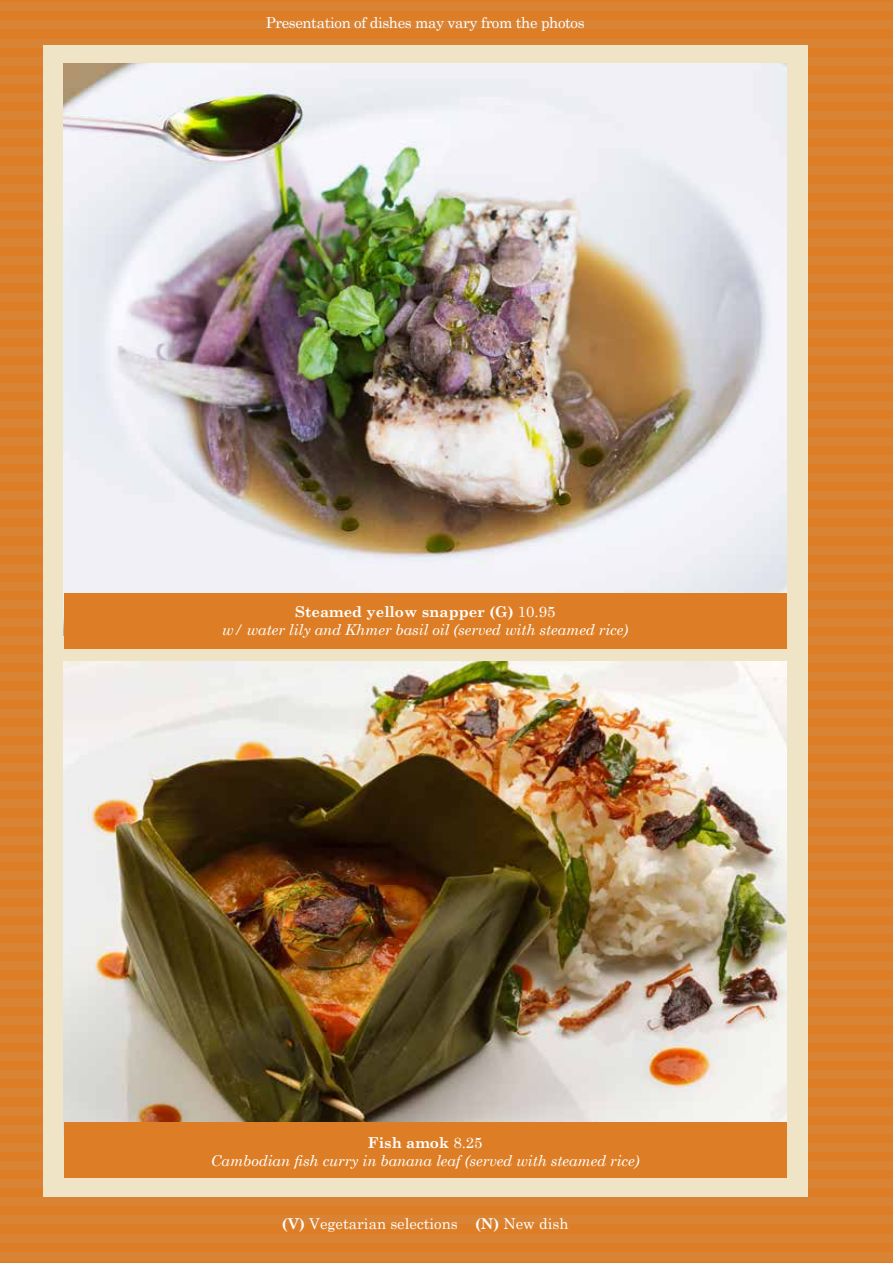
<style>
.page{position:relative;width:893px;height:1263px;background:#dd7e26}
.page>*{position:absolute;margin:0;border:0;box-sizing:border-box;transform-origin:0 0}
.t1{font:italic 15px/18px "Century Schoolbook";letter-spacing:-.01em;color:#fff;text-align:center}
.t2{font:15px "Century Schoolbook";letter-spacing:-.025em;color:#fff}
.t3{font:15px "Century Schoolbook";color:#fff}
.s1{font-weight:700;font-style:normal}
.s2{font-style:normal}
.s3{font-weight:700}
</style>
<div class="page">
<div style="left:0;top:419px;width:893px;height:8px;background:#d98435"></div>
<div style="left:0;top:437px;width:893px;height:8px;background:#d98435"></div>
<div style="left:0;top:455px;width:893px;height:8px;background:#d98435"></div>
<div style="left:0;top:473px;width:893px;height:9px;background:#d98435"></div>
<div style="left:0;top:491px;width:893px;height:9px;background:#d98435"></div>
<div style="left:0;top:510px;width:893px;height:8px;background:#d98435"></div>
<div style="left:0;top:528px;width:893px;height:8px;background:#d98435"></div>
<div style="left:0;top:546px;width:893px;height:8px;background:#d98435"></div>
<div style="left:0;top:564px;width:893px;height:8px;background:#d98435"></div>
<div style="left:0;top:582px;width:893px;height:8px;background:#d98435"></div>
<div style="left:0;top:600px;width:893px;height:9px;background:#d98435"></div>
<div style="left:0;top:618px;width:893px;height:9px;background:#d98435"></div>
<div style="left:0;top:636px;width:893px;height:9px;background:#d98435"></div>
<div style="left:0;top:655px;width:893px;height:8px;background:#d98435"></div>
<div style="left:0;top:673px;width:893px;height:8px;background:#d98435"></div>
<div style="left:0;top:691px;width:893px;height:8px;background:#d98435"></div>
<div style="left:0;top:709px;width:893px;height:8px;background:#d98435"></div>
<div style="left:0;top:727px;width:893px;height:8px;background:#d98435"></div>
<div style="left:0;top:745px;width:893px;height:9px;background:#d98435"></div>
<div style="left:0;top:763px;width:893px;height:9px;background:#d98435"></div>
<div style="left:0;top:782px;width:893px;height:8px;background:#d98435"></div>
<div style="left:0;top:800px;width:893px;height:8px;background:#d98435"></div>
<div style="left:0;top:818px;width:893px;height:8px;background:#d98435"></div>
<div style="left:0;top:836px;width:893px;height:8px;background:#d98435"></div>
<div style="left:0;top:853px;width:893px;height:8px;background:#d98435"></div>
<div style="left:0;top:871px;width:893px;height:8px;background:#d98435"></div>
<div style="left:0;top:889px;width:893px;height:8px;background:#d98435"></div>
<div style="left:0;top:907px;width:893px;height:9px;background:#d98435"></div>
<div style="left:0;top:925px;width:893px;height:9px;background:#d98435"></div>
<div style="left:0;top:944px;width:893px;height:8px;background:#d98435"></div>
<div style="left:0;top:962px;width:893px;height:8px;background:#d98435"></div>
<div style="left:0;top:980px;width:893px;height:8px;background:#d98435"></div>
<div style="left:0;top:998px;width:893px;height:8px;background:#d98435"></div>
<div style="left:0;top:1016px;width:893px;height:8px;background:#d98435"></div>
<div style="left:0;top:1034px;width:893px;height:9px;background:#d98435"></div>
<div style="left:0;top:1052px;width:893px;height:9px;background:#d98435"></div>
<div style="left:0;top:1070px;width:893px;height:9px;background:#d98435"></div>
<div style="left:0;top:1089px;width:893px;height:8px;background:#d98435"></div>
<div style="left:0;top:1107px;width:893px;height:8px;background:#d98435"></div>
<div style="left:0;top:1125px;width:893px;height:8px;background:#d98435"></div>
<div style="left:0;top:1143px;width:893px;height:8px;background:#d98435"></div>
<div style="left:0;top:1161px;width:893px;height:8px;background:#d98435"></div>
<div style="left:0;top:1179px;width:893px;height:9px;background:#d98435"></div>
<div style="left:0;top:1197px;width:893px;height:9px;background:#d98435"></div>
<div style="left:0;top:1216px;width:893px;height:8px;background:#d98435"></div>
<div style="left:0;top:1234px;width:893px;height:8px;background:#d98435"></div>
<div style="left:0;top:1252px;width:893px;height:8px;background:#d98435"></div>
<div style="left:0;top:3px;width:893px;height:8px;background:#d98435"></div>
<div style="left:0;top:21px;width:893px;height:8px;background:#d98435"></div>
<div style="left:0;top:39px;width:893px;height:8px;background:#d98435"></div>
<div style="left:0;top:57px;width:893px;height:8px;background:#d98435"></div>
<div style="left:0;top:75px;width:893px;height:9px;background:#d98435"></div>
<div style="left:0;top:93px;width:893px;height:9px;background:#d98435"></div>
<div style="left:0;top:111px;width:893px;height:9px;background:#d98435"></div>
<div style="left:0;top:130px;width:893px;height:8px;background:#d98435"></div>
<div style="left:0;top:148px;width:893px;height:8px;background:#d98435"></div>
<div style="left:0;top:166px;width:893px;height:8px;background:#d98435"></div>
<div style="left:0;top:184px;width:893px;height:8px;background:#d98435"></div>
<div style="left:0;top:202px;width:893px;height:8px;background:#d98435"></div>
<div style="left:0;top:220px;width:893px;height:9px;background:#d98435"></div>
<div style="left:0;top:238px;width:893px;height:9px;background:#d98435"></div>
<div style="left:0;top:257px;width:893px;height:8px;background:#d98435"></div>
<div style="left:0;top:275px;width:893px;height:8px;background:#d98435"></div>
<div style="left:0;top:293px;width:893px;height:8px;background:#d98435"></div>
<div style="left:0;top:311px;width:893px;height:8px;background:#d98435"></div>
<div style="left:0;top:329px;width:893px;height:8px;background:#d98435"></div>
<div style="left:0;top:347px;width:893px;height:9px;background:#d98435"></div>
<div style="left:0;top:365px;width:893px;height:9px;background:#d98435"></div>
<div style="left:0;top:383px;width:893px;height:9px;background:#d98435"></div>
<div style="left:0;top:402px;width:893px;height:8px;background:#d98435"></div>
<div style="left:43px;top:45px;width:765px;height:1152px;background:#efe5c6"></div>
<img style="left:64px;top:64px;width:723px;height:529px">
<div style="left:64px;top:593px;width:723px;height:56px;background:#dd7e26"></div>
<img style="left:64px;top:662px;width:723px;height:460px">
<div style="left:64px;top:1122px;width:723px;height:56px;background:#dd7e26"></div>
<p class="t2" style="left:266px;top:13px;width:320px">Presentation of dishes may vary from the photos</p>
<p class="t1" style="left:222px;top:603px;width:407px"><span class="s1">Steamed yellow snapper (G)</span> <span class="s2">10.95<br></span>w/ water lily and Khmer basil oil (served with steamed rice)</p>
<p class="t1" style="left:211px;top:1133px;width:430px"><span class="s1">Fish amok</span> <span class="s2">8.25<br></span>Cambodian fish curry in banana leaf (served with steamed rice)</p>
<p class="t3" style="left:282px;top:1214px;width:288px"><span class="s3">(V)</span> Vegetarian selections <span class="s3">(N)</span> New dish</p>
</div>
